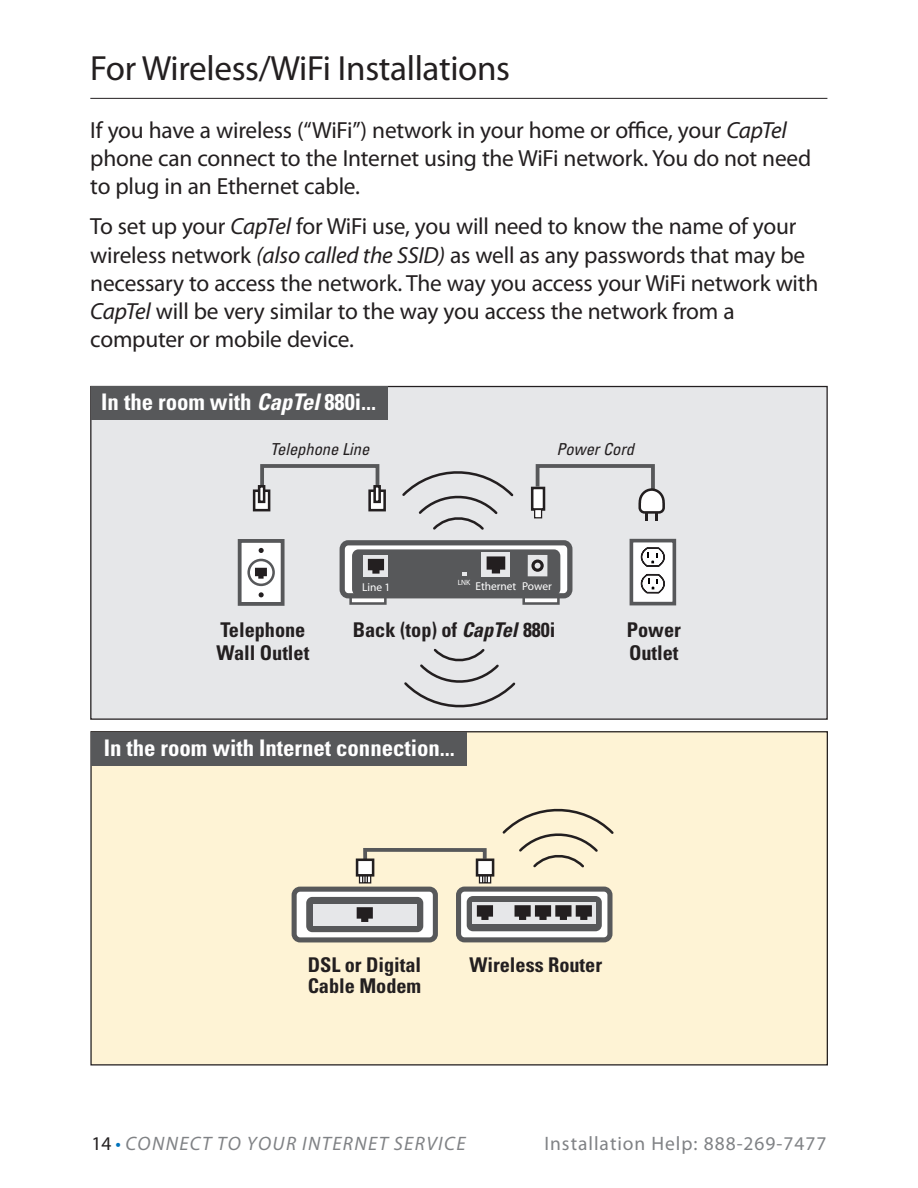
<style>
.page{position:relative;width:918px;height:1188px;background:#fff}
.page>*{position:absolute;margin:0;border:0;box-sizing:border-box;transform-origin:0 0}
.t1{font:35.1px "Myriad Pro";letter-spacing:-.01em;color:#231f20}
.t2{font:23.4px/28.2px "Myriad Pro";letter-spacing:-.01em;color:#231f20}
.t3{font:700 condensed 22.8px "Univers";color:#fff}
.t4{font:700 condensed 20.25px/22.8px "Univers";color:#231f20}
.t5{font:italic 19.5px "Myriad Pro";letter-spacing:.07em;color:#808285}
.t6{font:19.5px "Myriad Pro";letter-spacing:.05em;color:#808285}
.t7{font:italic condensed 16.5px "Univers";color:#231f20}
.t8{font:11.4px "Myriad";color:#fff}
.t9{font:7.65px "Myriad";color:#fff}
.s1{font-style:italic}
.s2{font-style:normal;color:#231f20}
.s3{font-style:normal;color:#0073bc}
</style>
<div class="page">
<hr style="left:90px;top:98px;width:737px;height:1px;background:#231f20">
<div style="left:91px;top:387px;width:736px;height:332px;background:#e6e7e9"></div>
<div style="left:91px;top:732px;width:736px;height:333px;background:#fef3d5"></div>
<div style="left:92px;top:386px;width:296px;height:34px;background:#57585a"></div>
<div style="left:91px;top:732px;width:376px;height:34px;background:#57585a"></div>
<svg style="left:349px;top:598px;width:38px;height:7px"></svg>
<div style="left:342px;top:543px;width:228px;height:53px;background:#fff;border-radius:6px"></div>
<div style="left:340px;top:540px;width:232px;height:58px;border:5px solid #57585a;border-radius:6px"></div>
<div style="left:352px;top:549px;width:208px;height:47px;background:#57585a;border-radius:6px"></div>
<svg style="left:364px;top:556px;width:24px;height:21px"></svg>
<svg style="left:368px;top:559px;width:16px;height:15px"></svg>
<div style="left:630px;top:539px;width:46px;height:66px;background:#fff;border:4px solid #57585a"></div>
<svg style="left:535px;top:464px;width:131px;height:131px"></svg>
<svg style="left:260px;top:464px;width:120px;height:29px"></svg>
<div style="left:368px;top:489px;width:18px;height:22px;background:#fff;border:3px solid #231f20"></div>
<svg style="left:373px;top:485px;width:8px;height:18px"></svg>
<svg style="left:253px;top:489px;width:17px;height:22px"></svg>
<svg style="left:258px;top:485px;width:7px;height:18px"></svg>
<div style="left:238px;top:539px;width:47px;height:67px;background:#fff;border:4px solid #57585a"></div>
<svg style="left:249px;top:560px;width:25px;height:25px"></svg>
<div style="left:247px;top:559px;width:28px;height:27px;border:3px solid #57585a;border-radius:50%"></div>
<svg style="left:255px;top:568px;width:12px;height:11px"></svg>
<svg style="left:259px;top:548px;width:5px;height:5px"></svg>
<svg style="left:259px;top:592px;width:5px;height:5px"></svg>
<div style="left:363px;top:848px;width:124px;height:13px;border:4px solid #57585a"></div>
<div style="left:459px;top:889px;width:151px;height:51px;background:#fff;border-radius:6px"></div>
<div style="left:456px;top:887px;width:157px;height:55px;border:5px solid #57585a;border-radius:6px"></div>
<div style="left:467px;top:896px;width:135px;height:35px;background:#57585a;border-radius:6px"></div>
<div style="left:472px;top:902px;width:124px;height:22px;background:#e6e7e9"></div>
<svg style="left:477px;top:905px;width:16px;height:15px"></svg>
<svg style="left:515px;top:905px;width:77px;height:15px"></svg>
<div style="left:294px;top:889px;width:141px;height:51px;background:#fff;border-radius:6px"></div>
<div style="left:292px;top:887px;width:146px;height:55px;border:5px solid #57585a;border-radius:6px"></div>
<div style="left:306px;top:897px;width:117px;height:35px;background:#57585a;border-radius:6px"></div>
<div style="left:313px;top:904px;width:103px;height:21px;background:#e6e7e9"></div>
<svg style="left:357px;top:907px;width:16px;height:15px"></svg>
<svg style="left:478px;top:877px;width:14px;height:7px"></svg>
<div style="left:476px;top:859px;width:18px;height:18px;background:#fff;border:3px solid #231f20"></div>
<svg style="left:358px;top:877px;width:14px;height:7px"></svg>
<div style="left:356px;top:859px;width:18px;height:18px;background:#fff;border:3px solid #231f20"></div>
<svg style="left:400px;top:465px;width:216px;height:405px"></svg>
<div style="left:482px;top:553px;width:28px;height:24px;background:#e6e7e9"></div>
<svg style="left:487px;top:556px;width:18px;height:17px"></svg>
<svg style="left:462px;top:572px;width:4px;height:4px"></svg>
<h1 class="t1" style="left:90px;top:47px;width:421px">For Wireless/WiFi Installations</h1>
<p class="t2" style="left:90px;top:116px;width:722px">If you have a wireless (“WiFi”) network in your home or office, your <span class="s1">CapTel </span>phone can connect to the Internet using the WiFi network. You do not need to plug in an Ethernet cable.</p>
<p class="t2" style="left:90px;top:212px;width:730px">To set up your <span class="s1">CapTel</span> for WiFi use, you will need to know the name of your wireless network <span class="s1">(also called the SSID)</span> as well as any passwords that may be necessary to access the network. The way you access your WiFi network with <span class="s1">CapTel</span> will be very similar to the way you access the network from a computer or mobile device.</p>
<p class="t3" style="left:101px;top:387px;width:276px">In the room with <span class="s1">CapTel</span> 880i...</p>
<p class="t7" style="left:270px;top:439px;width:101px">Telephone Line</p>
<p class="t7" style="left:557px;top:439px;width:79px">Power Cord</p>
<p class="t9" style="left:458px;top:578px;width:14px">LNK</p>
<p class="t8" style="left:475px;top:581px;width:42px">Ethernet</p>
<p class="t8" style="left:362px;top:581px;width:30px">Line 1</p>
<p class="t8" style="left:522px;top:581px;width:31px">Power</p>
<p class="t4" style="left:220px;top:618px;width:87px">Telephone</p>
<p class="t4" style="left:353px;top:618px;width:204px">Back (top) of <span class="s1">CapTel</span> 880i</p>
<p class="t4" style="left:216px;top:641px;width:94px">Wall Outlet</p>
<p class="t3" style="left:104px;top:734px;width:353px">In the room with Internet connection...</p>
<p class="t4" style="left:627px;top:618px;width:56px">Power<br>Outlet</p>
<p class="t4" style="left:308px;top:954px;width:115px;line-height:21.6px">DSL or Digital<br>Cable Modem</p>
<p class="t4" style="left:470px;top:953px;width:134px">Wireless Router</p>
<p class="t5" style="left:92px;top:1132px;width:376px"><span class="s2">14</span> <span class="s3">•</span> CONNECT TO YOUR INTERNET SERVICE</p>
<p class="t6" style="left:545px;top:1132px;width:283px">Installation Help: 888-269-7477</p>
</div>
